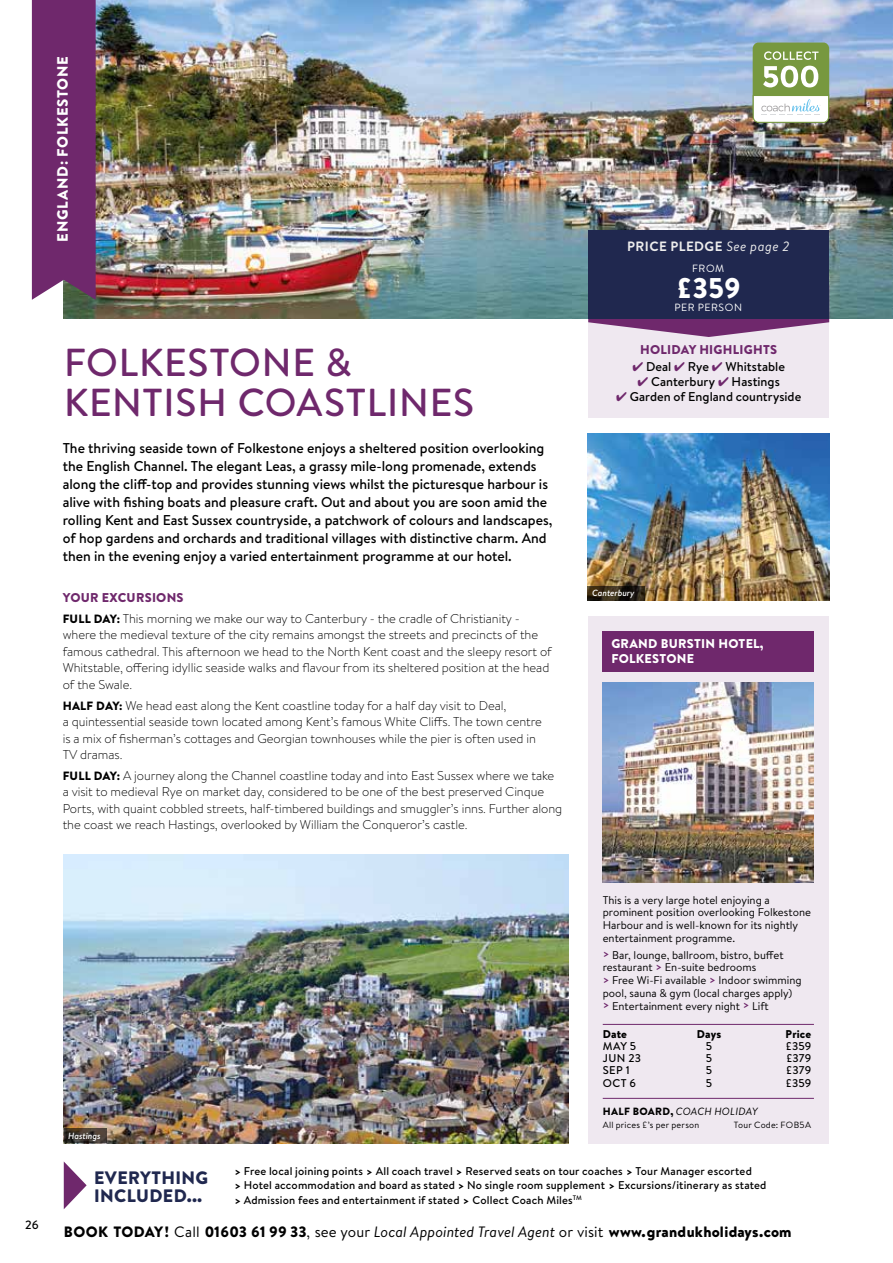
<style>
.page{position:relative;width:893px;height:1263px;background:#fff}
.page>*{position:absolute;margin:0;border:0;box-sizing:border-box;transform-origin:0 0}
.t1{font:500 39px/40.5px "Brandon Text";letter-spacing:.02em;color:#6f286c}
.t2{font:900 28.5px "Brandon Text";color:#fff}
.t3{font:900 18px/18px "Brandon Text";letter-spacing:.02em;color:#20284f}
.t4{font:900 15px "Brandon Text";letter-spacing:.005em;color:#000}
.t5{font:900 15px "Brandon Text";letter-spacing:.05em;color:#fff}
.t6{font:500 14.25px/18px "Brandon Text";color:#000}
.t7{font:700 13.5px "Brandon Text";letter-spacing:.03em;color:#ededed}
.t8{font:300 12.75px/16.5px "Brandon Text";letter-spacing:-.005em;color:#000}
.t9{font:500 12.75px "Brandon Text";letter-spacing:.005em;color:#000}
.t10{font:900 12.75px/15px "Brandon Text";letter-spacing:.02em;color:#fff}
.t11{font:900 12.75px "Brandon Text";letter-spacing:.02em;color:#6f286c}
.t12{font:500 12px "Brandon Text";color:#000}
.t13{font:11.25px/12.8px "Brandon Text";color:#000}
.t14{font:500 11.25px/14.2px "Brandon Text";letter-spacing:.02em;color:#000}
.t15{font:900 11.25px "Brandon Text";letter-spacing:.01em;color:#000}
.t16{font:italic 10.5px "Brandon Text";letter-spacing:.02em;color:#000}
.t17{font:10.5px "Brandon Text";letter-spacing:.055em;color:#fff}
.t18{font:9px "Brandon Text";letter-spacing:.025em;color:#000}
.t19{font:italic 500 9px "Brandon Text";color:#fff}
.s1{font-weight:900;color:#6f286c}
.s2{font-weight:900;font-size:12px}
.s3{font-weight:400;font-style:italic}
.s4{color:#6f286c}
.s5{font-weight:700;color:#6f286c}
.s6{font-weight:900;font-style:normal}
.s7{font-weight:900}
.s8{font-weight:400}
</style>
<div class="page">
<img style="left:64px;top:0;width:828px;height:319px">
<div style="left:753px;top:43px;width:76px;height:75px;background:#77983f;border-radius:6px"></div>
<svg style="left:764px;top:51px;width:54px;height:9px"></svg>
<svg style="left:753px;top:96px;width:76px;height:27px;background:#ebf0ec"></svg>
<svg style="left:763px;top:66px;width:55px;height:21px"></svg>
<div style="left:32px;top:0;width:64px;height:300px;background:#6f286c"></div>
<div style="left:588px;top:616px;width:241px;height:527px;background:#efe8f0"></div>
<div style="left:603px;top:631px;width:211px;height:40px;background:#6f286c"></div>
<img style="left:603px;top:682px;width:211px;height:200px">
<hr style="left:603px;top:1024px;width:211px;height:1px;background:#6f286c">
<hr style="left:603px;top:1098px;width:211px;height:1px;background:#6f286c">
<svg style="left:64px;top:1162px;width:23px;height:47px"></svg>
<div style="left:588px;top:320px;width:241px;height:97px;background:#efe8f0"></div>
<svg style="left:588px;top:319px;width:241px;height:18px"></svg>
<div style="left:588px;top:255px;width:241px;height:64px;background:#20284f"></div>
<img style="left:64px;top:854px;width:504px;height:289px">
<svg style="left:64px;top:1128px;width:42px;height:15px"></svg>
<hr style="left:892px;top:0;width:1px;height:319px;background:#ededed">
<img style="left:588px;top:434px;width:241px;height:167px">
<svg style="left:588px;top:586px;width:57px;height:15px"></svg>
<div style="left:588px;top:230px;width:241px;height:26px;background:#20284f"></div>
<p class="t5" style="left:52px;top:242px;width:187px;rotate:-90deg">ENGLAND: FOLKESTONE</p>
<h1 class="t1" style="left:64px;top:341px;width:412px">FOLKESTONE &amp;<br>KENTISH COASTLINES</h1>
<p class="t6" style="left:63px;top:439px;width:491px">The thriving seaside town of Folkestone enjoys a sheltered position overlooking the English Channel. The elegant Leas, a grassy mile-long promenade, extends along the cliff-top and provides stunning views whilst the picturesque harbour is alive with fishing boats and pleasure craft. Out and about you are soon amid the rolling Kent and East Sussex countryside, a patchwork of colours and landscapes, of hop gardens and orchards and traditional villages with distinctive charm. And then in the evening enjoy a varied entertainment programme at our hotel.</p>
<p class="t8" style="left:63px;top:587px;width:458px;line-height:20.7px"><span class="s1">YOUR EXCURSIONS<br></span><span class="s2">FULL DAY:</span> This morning we make our way to Canterbury - the cradle of Christianity -</p>
<p class="t8" style="left:63px;top:626px;width:491px">where the medieval texture of the city remains amongst the streets and precincts of the famous cathedral. This afternoon we head to the North Kent coast and the sleepy resort of Whitstable, offering idyllic seaside walks and flavour from its sheltered position at the head of the Swale.</p>
<p class="t8" style="left:63px;top:696px;width:481px"><span class="s2">HALF DAY:</span> We head east along the Kent coastline today for a half day visit to Deal,<br>a quintessential seaside town located among Kent’s famous White Cliffs. The town centre is a mix of fisherman’s cottages and Georgian townhouses while the pier is often used in TV dramas.</p>
<p class="t8" style="left:63px;top:767px;width:501px"><span class="s2">FULL DAY:</span> A journey along the Channel coastline today and into East Sussex where we take a visit to medieval Rye on market day, considered to be one of the best preserved Cinque Ports, with quaint cobbled streets, half-timbered buildings and smuggler’s inns. Further along the coast we reach Hastings, overlooked by William the Conqueror’s castle.</p>
<p class="t7" style="left:627px;top:237px;width:164px">PRICE PLEDGE <span class="s3">See page 2</span></p>
<p class="t17" style="left:692px;top:261px;width:34px">FROM</p>
<h2 class="t2" style="left:676px;top:268px;width:67px">£359</h2>
<p class="t17" style="left:674px;top:300px;width:69px">PER PERSON</p>
<p class="t11" style="left:640px;top:340px;width:138px">HOLIDAY HIGHLIGHTS</p>
<p class="t9" style="left:632px;top:358px;width:154px"><span class="s4">✔</span> Deal <span class="s4">✔</span> Rye <span class="s4">✔</span> Whitstable</p>
<p class="t9" style="left:637px;top:373px;width:144px"><span class="s4">✔</span> Canterbury <span class="s4">✔</span> Hastings</p>
<p class="t9" style="left:616px;top:388px;width:187px"><span class="s4">✔</span> Garden of England countryside</p>
<p class="t19" style="left:592px;top:587px;width:44px">Canterbury</p>
<p class="t10" style="left:611px;top:636px;width:154px">GRAND BURSTIN HOTEL,<br>FOLKESTONE</p>
<p class="t12" style="left:25px;top:1216px;width:15px">26</p>
<p class="t19" style="left:68px;top:1130px;width:34px">Hastings</p>
<h3 class="t3" style="left:94px;top:1168px;width:115px">EVERYTHING<br>INCLUDED...</h3>
<p class="t13" style="left:603px;top:893px;width:210px">This is a very large hotel enjoying a prominent position overlooking Folkestone Harbour and is well-known for its nightly entertainment programme.</p>
<p class="t13" style="left:603px;top:948px;width:200px"><span class="s5">&gt;</span> Bar, lounge, ballroom, bistro, buffet restaurant <span class="s5">&gt;</span> En-suite bedrooms<br><span class="s5">&gt;</span> Free Wi-Fi available <span class="s5">&gt;</span> Indoor swimming pool, sauna &amp; gym (local charges apply) <span class="s5">&gt;</span> Entertainment every night <span class="s5">&gt;</span> Lift</p>
<p class="t15" style="left:603px;top:1026px;width:26px">Date</p>
<p class="t15" style="left:697px;top:1026px;width:26px">Days</p>
<p class="t15" style="left:786px;top:1026px;width:27px">Price</p>
<p class="t14" style="left:603px;top:1038px;width:35px">MAY 5</p>
<p class="t14" style="left:706px;top:1038px;width:8px">5</p>
<p class="t14" style="left:785px;top:1038px;width:27px">£359</p>
<p class="t14" style="left:603px;top:1051px;width:40px">JUN 23</p>
<p class="t14" style="left:706px;top:1051px;width:8px">5</p>
<p class="t14" style="left:786px;top:1051px;width:27px">£379</p>
<p class="t14" style="left:603px;top:1063px;width:28px">SEP 1</p>
<p class="t14" style="left:706px;top:1063px;width:8px">5</p>
<p class="t14" style="left:786px;top:1063px;width:27px">£379</p>
<p class="t14" style="left:603px;top:1075px;width:35px">OCT 6</p>
<p class="t14" style="left:706px;top:1075px;width:8px">5</p>
<p class="t14" style="left:785px;top:1075px;width:27px">£359</p>
<p class="t16" style="left:603px;top:1104px;width:156px"><span class="s6">HALF BOARD,</span> COACH HOLIDAY</p>
<p class="t18" style="left:603px;top:1118px;width:98px">All prices £’s per person</p>
<p class="t18" style="left:734px;top:1118px;width:79px">Tour Code: FOB5A</p>
<p class="t14" style="left:234px;top:1164px;width:533px"><span class="s7">&gt;</span> Free local joining points <span class="s7">&gt;</span> All coach travel <span class="s7">&gt;</span> Reserved seats on tour coaches <span class="s7">&gt;</span> Tour Manager escorted<br><span class="s7">&gt;</span> Hotel accommodation and board as stated <span class="s7">&gt;</span> No single room supplement <span class="s7">&gt;</span> Excursions/itinerary as stated <span class="s7">&gt;</span> Admission fees and entertainment if stated <span class="s7">&gt;</span> Collect Coach Miles<sup>TM</sup></p>
<p class="t4" style="left:64px;top:1222px;width:729px">BOOK TODAY! <span class="s8">Call</span> 01603 61 99 33<span class="s8">, see your</span> <span class="s3">Local Appointed Travel Agent</span> <span class="s8">or visit</span> www.grandukholidays.com</p>
</div>
